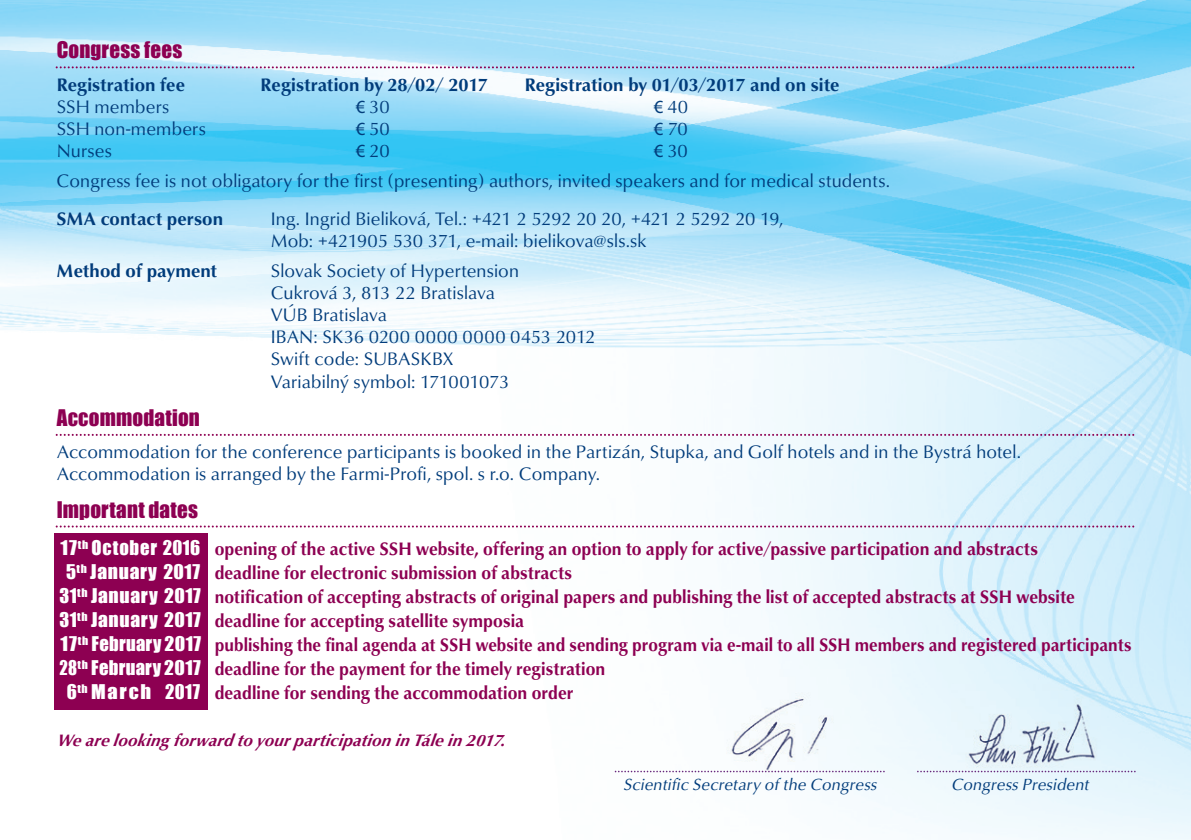
<style>
.page{position:relative;width:1191px;height:840px;background:#fff}
.page>*{position:absolute;margin:0;border:0;box-sizing:border-box;transform-origin:0 0}
.t1{font:21px "Impact";letter-spacing:.01em;color:#8d0052}
.t2{font:18.6px/22px "Classico URWTOT";letter-spacing:.01em;color:#013c7b}
.t3{font:700 18.6px "Classico URWTOT";letter-spacing:.005em;color:#8d0052;scale:.94 1}
.t4{font:700 18.6px "Classico URWTOT";letter-spacing:.005em;color:#8d0052;scale:.92 1}
.t5{font:700 18.6px "Classico URWTOT";letter-spacing:.005em;color:#013c7b}
.t6{font:italic 700 17px "Classico URWTOT";color:#8d0052}
.t7{font:italic 16.6px "Classico URWTOT";color:#013c7b}
.s1{font-family:"Myriad Pro"}
.s2{font-family:"Impact";font-weight:400;color:#fff}
</style>
<div class="page">
<img style="left:0;top:0;width:1191px;height:839px">
<img style="left:703px;top:669px;width:147px;height:114px">
<img style="left:951px;top:683px;width:149px;height:85px">
<svg style="left:917px;top:770px;width:218px;height:1px"></svg>
<svg style="left:615px;top:770px;width:269px;height:1px"></svg>
<svg style="left:56px;top:66px;width:1078px;height:2px"></svg>
<svg style="left:56px;top:433px;width:1078px;height:2px"></svg>
<svg style="left:56px;top:525px;width:1078px;height:2px"></svg>
<div style="left:54px;top:533px;width:153px;height:176px;background:#8d0052"></div>
<p class="t1" style="left:57px;top:33px;width:127px">Congress fees</p>
<p class="t5" style="left:57px;top:73px;width:130px">Registration fee</p>
<p class="t5" style="left:260px;top:73px;width:228px">Registration by 28/02/ 2017</p>
<p class="t5" style="left:525px;top:73px;width:316px">Registration by 01/03/2017 and on site</p>
<p class="t2" style="left:57px;top:96px;width:114px">SSH members</p>
<p class="t2" style="left:356px;top:96px;width:36px"><span class="s1">€</span> 30</p>
<p class="t2" style="left:653px;top:96px;width:36px"><span class="s1">€</span> 40</p>
<p class="t2" style="left:57px;top:118px;width:151px">SSH non-members</p>
<p class="t2" style="left:356px;top:118px;width:36px"><span class="s1">€</span> 50</p>
<p class="t2" style="left:654px;top:118px;width:35px"><span class="s1">€</span> 70</p>
<p class="t2" style="left:57px;top:140px;width:57px">Nurses</p>
<p class="t2" style="left:356px;top:140px;width:35px"><span class="s1">€</span> 20</p>
<p class="t2" style="left:57px;top:136px;width:835px;line-height:30px;text-indent:597px"><span class="s1">€</span> 30<br>Congress fee is not obligatory for the first (presenting) authors, invited speakers and for medical students.</p>
<p class="t5" style="left:57px;top:207px;width:168px">SMA contact person</p>
<p class="t2" style="left:271px;top:208px;width:514px">Ing. Ingrid Bieliková, Tel.: +421 2 5292 20 20, +421 2 5292 20 19,<br>Mob: +421905 530 371, e-mail: bielikova@sls.sk</p>
<p class="t5" style="left:57px;top:259px;width:162px">Method of payment</p>
<p class="t2" style="left:271px;top:260px;width:326px">Slovak Society of Hypertension<br>Cukrová 3, 813 22 Bratislava<br>VÚB Bratislava<br>IBAN: SK36 0200 0000 0000 0453 2012<br>Swift code: SUBASKBX<br>Variabilný symbol: 171001073</p>
<p class="t1" style="left:57px;top:401px;width:145px">Accommodation</p>
<p class="t2" style="left:57px;top:440px;width:965px">Accommodation for the conference participants is booked in the Partizán, Stupka, and Golf hotels and in the Bystrá hotel.<br>Accommodation is arranged by the Farmi-Profi, spol. s r.o. Company.</p>
<p class="t1" style="left:57px;top:493px;width:143px">Important dates</p>
<p class="t3" style="left:61px;top:537px;width:1041px"><span class="s2">17</span><sup>th</sup> <span class="s2">October 2016</span> opening of the active SSH website, offering an option to apply for active/passive participation and abstracts</p>
<p class="t3" style="left:66px;top:561px;width:540px"><span class="s2">5</span><sup>th</sup> <span class="s2">January 2017</span> deadline for electronic submission of abstracts</p>
<p class="t4" style="left:60px;top:585px;width:1105px"><span class="s2">31</span><sup>th</sup> <span class="s2">January 2017</span> notification of accepting abstracts of original papers and publishing the list of accepted abstracts at SSH website</p>
<p class="t3" style="left:60px;top:609px;width:496px"><span class="s2">31</span><sup>th</sup> <span class="s2">January 2017</span> deadline for accepting satellite symposia</p>
<p class="t4" style="left:61px;top:633px;width:1165px"><span class="s2">17</span><sup>th</sup> <span class="s2">February 2017</span> publishing the final agenda at SSH website and sending program via e-mail to all SSH members and registered participants</p>
<p class="t3" style="left:60px;top:657px;width:582px"><span class="s2">28</span><sup>th</sup> <span class="s2">February 2017</span> deadline for the payment for the timely registration</p>
<p class="t3" style="left:67px;top:681px;width:540px"><span class="s2">6</span><sup>th</sup> <span class="s2">March 2017</span> deadline for sending the accommodation order</p>
<p class="t6" style="left:57px;top:728px;width:454px">We are looking forward to yourp articip ation in Tále in 2017.</p>
<p class="t7" style="left:623px;top:773px;width:258px">Scientific Secretary of the Congress</p>
<p class="t7" style="left:951px;top:773px;width:143px">CongressPresident</p>
</div>
